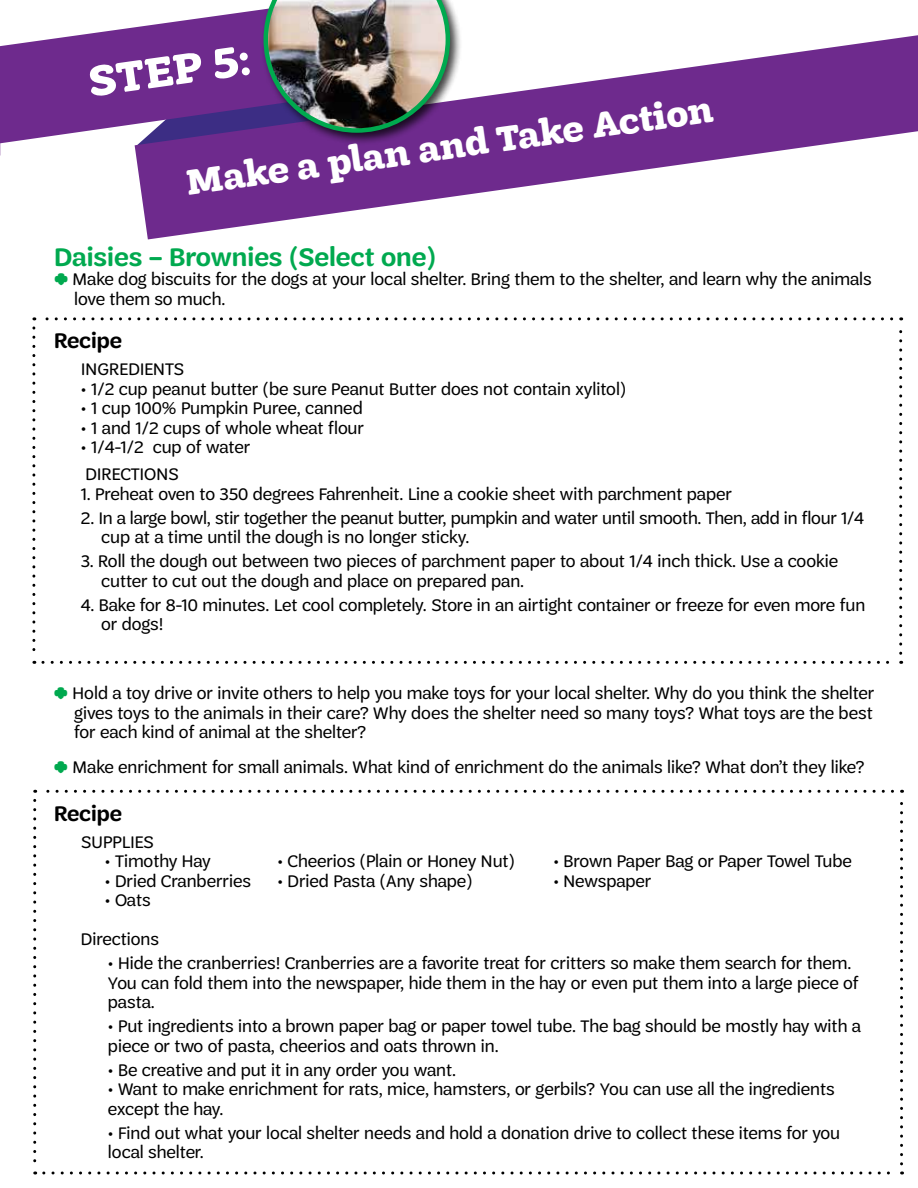
<style>
.page{position:relative;width:918px;height:1188px;background:#fff}
.page>*{position:absolute;margin:0;border:0;box-sizing:border-box;transform-origin:0 0}
.t1{font:700 45px "Trefoil Slab";color:#fff}
.t2{font:700 37.5px "Trefoil Slab";color:#fff}
.t3{font:600 27px "Trefoil Sans";color:#00a94f}
.t4{font:600 22.5px "Trefoil Sans";color:#000}
.t5{font:18px/19.5px "Trefoil Sans";color:#000}
.s1{color:#00a94f}
</style>
<div class="page">
<svg style="left:0;top:27px;width:136px;height:116px;fill:#6e2a8d"></svg>
<svg style="left:135px;top:35px;width:783px;height:204px;fill:#6e2a8d"></svg>
<svg style="left:32px;top:328px;width:3px;height:336px"></svg>
<svg style="left:43px;top:661px;width:859px;height:3px"></svg>
<svg style="left:899px;top:317px;width:3px;height:336px"></svg>
<svg style="left:34px;top:317px;width:858px;height:3px"></svg>
<svg style="left:33px;top:800px;width:3px;height:374px"></svg>
<svg style="left:44px;top:1172px;width:859px;height:2px"></svg>
<svg style="left:900px;top:790px;width:3px;height:374px"></svg>
<svg style="left:35px;top:790px;width:858px;height:3px"></svg>
<div style="left:260px;top:0;width:203px;height:146px;background:#000;opacity:.75"></div>
<img style="left:136px;top:0;width:314px;height:146px">
<h1 class="t1" style="left:86px;top:57px;width:164px;rotate:-8deg">STEP 5:</h1>
<h2 class="t2" style="left:184px;top:162px;width:533px;rotate:-8deg">Make a plan and Take Action</h2>
<h3 class="t3" style="left:54px;top:242px;width:383px">Daisies – Brownies (Select one)</h3>
<p class="t5" style="left:74px;top:269px;width:799px;text-indent:-20px"><span class="s1">☙</span> Make dog biscuits for the dogs at your local shelter. Bring them to the shelter, and learn why the animals love them so much.</p>
<p class="t4" style="left:54px;top:328px;width:69px">Recipe</p>
<p class="t5" style="left:81px;top:359px;width:104px">INGREDIENTS</p>
<p class="t5" style="left:81px;top:379px;width:547px">• 1/2 cup peanut butter (be sure Peanut Butter does not contain xylitol)</p>
<p class="t5" style="left:81px;top:398px;width:283px">• 1 cup 100% Pumpkin Puree, canned</p>
<p class="t5" style="left:81px;top:418px;width:285px">• 1 and 1/2 cups of whole wheat flour</p>
<p class="t5" style="left:81px;top:434px;width:171px;line-height:27px">• 1/4-1/2 cup of water<br>DIRECTIONS</p>
<p class="t5" style="left:81px;top:484px;width:653px">1. Preheat oven to 350 degrees Fahrenheit. Line a cookie sheet with parchment paper</p>
<p class="t5" style="left:101px;top:508px;width:765px;text-indent:-20px">2. In a large bowl, stir together the peanut butter, pumpkin and water until smooth. Then, add in flour 1/4 cup at a time until the dough is no longer sticky.</p>
<p class="t5" style="left:101px;top:551px;width:739px;text-indent:-20px">3. Roll the dough out between two pieces of parchment paper to about 1/4 inch thick. Use a cookie cutter to cut out the dough and place on prepared pan.</p>
<p class="t5" style="left:101px;top:595px;width:766px;text-indent:-20px">4. Bake for 8-10 minutes. Let cool completely. Store in an airtight container or freeze for even more fun or dogs!</p>
<p class="t5" style="left:74px;top:683px;width:802px;text-align:justify;text-indent:-20px"><span class="s1">☙</span> Hold a toy drive or invite others to help you make toys for your local shelter. Why do you think the shelter gives toys to the animals in their care? Why does the shelter need so many toys? What toys are the best for each kind of animal at the shelter?</p>
<p class="t5" style="left:54px;top:757px;width:812px"><span class="s1">☙</span> Make enrichment for small animals. What kind of enrichment do the animals like? What don’t they like?</p>
<p class="t4" style="left:54px;top:801px;width:69px">Recipe</p>
<p class="t5" style="left:81px;top:832px;width:74px">SUPPLIES</p>
<p class="t5" style="left:105px;top:851px;width:108px">• Timothy Hay</p>
<p class="t5" style="left:277px;top:851px;width:239px">• Cheerios (Plain or Honey Nut)</p>
<p class="t5" style="left:553px;top:851px;width:300px">• Brown Paper Bag or Paper Towel Tube</p>
<p class="t5" style="left:105px;top:871px;width:148px">• Dried Cranberries</p>
<p class="t5" style="left:277px;top:871px;width:197px">• Dried Pasta (Any shape)</p>
<p class="t5" style="left:553px;top:871px;width:100px">• Newspaper</p>
<p class="t5" style="left:81px;top:881px;width:80px;line-height:39px;text-indent:24px">• Oats<br>Directions</p>
<p class="t5" style="left:108px;top:953px;width:752px">• Hide the cranberries! Cranberries are a favorite treat for critters so make them search for them.<br>You can fold them into the newspaper, hide them in the hay or even put them into a large piece of pasta.</p>
<p class="t5" style="left:108px;top:1016px;width:755px">• Put ingredients into a brown paper bag or paper towel tube. The bag should be mostly hay with a piece or two of pasta, cheerios and oats thrown in.</p>
<p class="t5" style="left:108px;top:1060px;width:350px">• Be creative and put it in any order you want.</p>
<p class="t5" style="left:108px;top:1079px;width:728px">• Want to make enrichment for rats, mice, hamsters, or gerbils? You can use all the ingredients except the hay.</p>
<p class="t5" style="left:108px;top:1123px;width:734px">• Find out what your local shelter needs and hold a donation drive to collect these items for you local shelter.</p>
</div>
